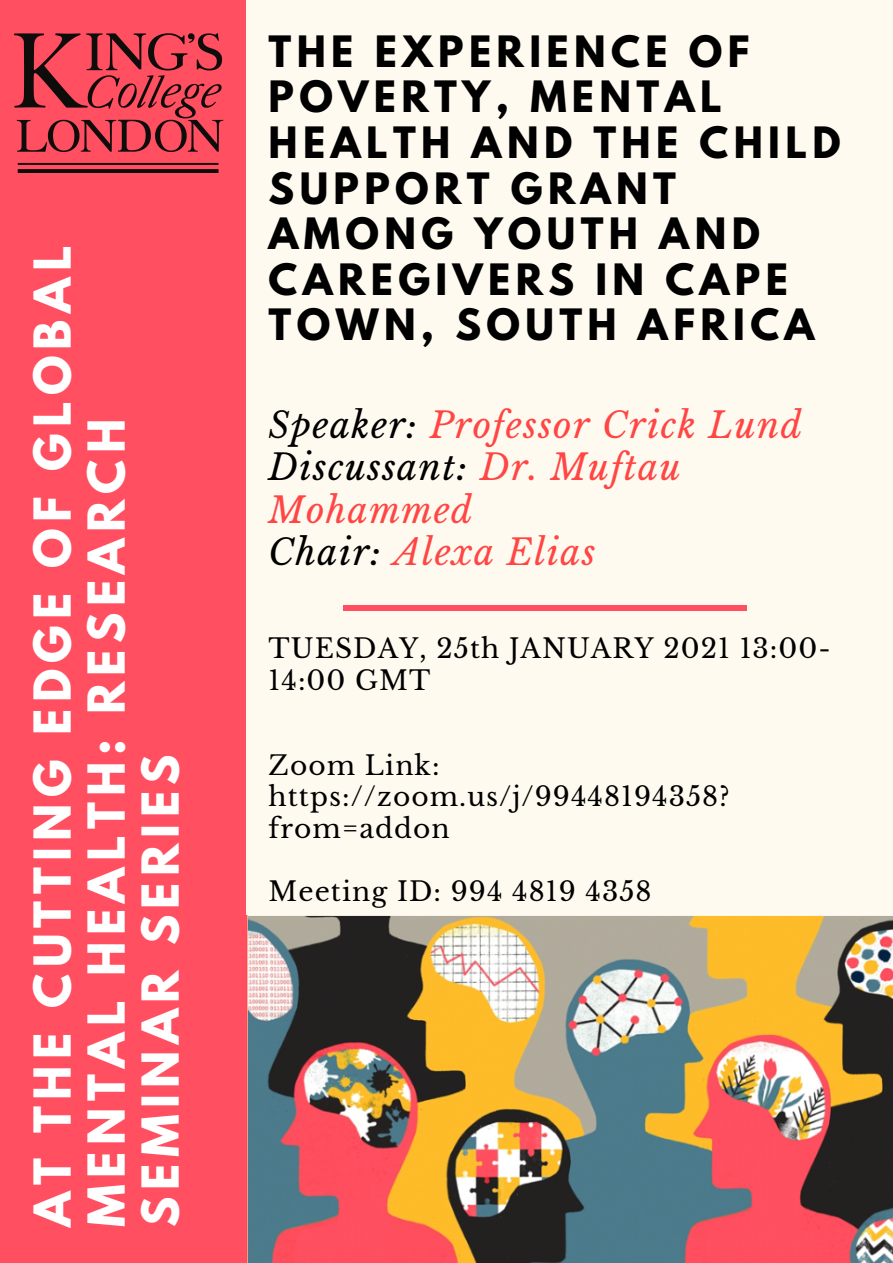
<style>
.page{position:relative;width:893px;height:1263px;background:#fffaf0}
.page>*{position:absolute;margin:0;border:0;box-sizing:border-box;transform-origin:0 0}
.t1{font:700 45.15px/54px "League Spartan";letter-spacing:.14em;color:#fff}
.t2{font:700 38.25px/45.6px "League Spartan";letter-spacing:.14em;color:#000}
.t3{font:italic 35.4px/42.3px "Libre Baskerville";letter-spacing:.04em;color:#ff4644}
.t4{font:26.47px/31.5px "Libre Baskerville";letter-spacing:.04em;color:#000}
.s1{color:#000}
</style>
<div class="page">
<div style="left:0;top:0;width:246px;height:1263px;background:#ff4f61"></div>
<hr style="left:343px;top:606px;width:403px;height:4px;background:#ff4f61">
<img style="left:246px;top:916px;width:647px;height:347px">
<img style="left:15px;top:34px;width:209px;height:138px">
<p class="t1" style="left:31px;top:1226px;width:982px;rotate:-90deg">AT THE CUTTING EDGE OF GLOBAL<br>MENTAL HEALTH: RESEARCH<br>SEMINAR SERIES</p>
<p class="t2" style="left:268px;top:33px;width:573px">THE EXPERIENCE OF<br>POVERTY, MENTAL<br>HEALTH AND THE CHILD<br>SUPPORT GRANT<br>AMONG YOUTH AND<br>CAREGIVERS IN CAPE<br>TOWN, SOUTH AFRICA</p>
<p class="t3" style="left:268px;top:404px;width:535px"><span class="s1">Speaker:</span> Professor Crick Lund</p>
<p class="t3" style="left:268px;top:447px;width:414px"><span class="s1">Discussant:</span> Dr. Muftau<br>Mohammed</p>
<p class="t3" style="left:268px;top:531px;width:328px"><span class="s1">Chair:</span> Alexa Elias</p>
<p class="t4" style="left:268px;top:633px;width:564px">TUESDAY, 25th JANUARY 2021 13:00-<br>14:00 GMT</p>
<p class="t4" style="left:268px;top:750px;width:172px">Zoom Link:</p>
<p class="t4" style="left:268px;top:781px;width:463px">https://zoom.us/j/99448194358? from=addon</p>
<p class="t4" style="left:268px;top:876px;width:384px">Meeting ID: 994 4819 4358</p>
</div>
